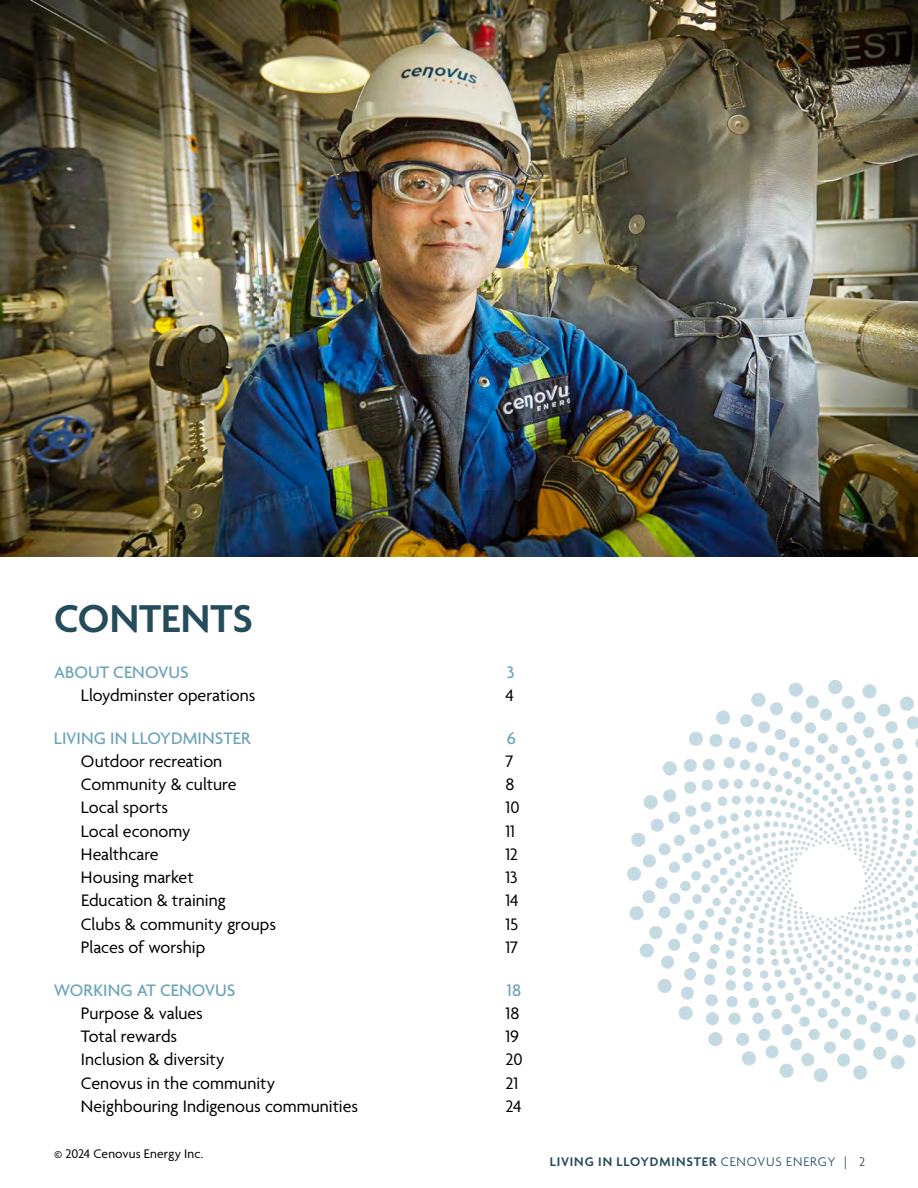
<style>
.page{position:relative;width:918px;height:1188px;background:#fff}
.page>*{position:absolute;margin:0;border:0;box-sizing:border-box;transform-origin:0 0}
.t1{font:600 42px "Agenda";color:#244c5a}
.t2{font:18px "Agenda";color:#000}
.t3{font:500 18px "Agenda";color:#6ba4b8}
.t4{font:600 13.5px "Agenda";letter-spacing:.065em;color:#244c5a}
.t5{font:13.5px "Agenda";letter-spacing:.01em;color:#000}
.s1{font-weight:300}
</style>
<div class="page">
<img style="left:0;top:0;width:918px;height:556px">
<img style="left:627px;top:680px;width:291px;height:402px">
<h1 class="t1" style="left:54px;top:596px;width:200px">CONTENTS</h1>
<p class="t3" style="left:54px;top:662px;width:136px">ABOUT CENOVUS</p>
<p class="t3" style="left:507px;top:662px;width:9px">3</p>
<p class="t2" style="left:81px;top:685px;width:176px">Lloydminster operations</p>
<p class="t2" style="left:505px;top:685px;width:10px">4</p>
<p class="t3" style="left:54px;top:728px;width:198px">LIVING IN LLOYDMINSTER</p>
<p class="t3" style="left:507px;top:728px;width:11px">6</p>
<p class="t2" style="left:81px;top:751px;width:143px">Outdoor recreation</p>
<p class="t2" style="left:505px;top:751px;width:10px">7</p>
<p class="t2" style="left:81px;top:775px;width:157px">Community &amp; culture</p>
<p class="t2" style="left:505px;top:775px;width:11px">8</p>
<p class="t2" style="left:81px;top:798px;width:89px">Local sports</p>
<p class="t2" style="left:505px;top:798px;width:16px">10</p>
<p class="t2" style="left:81px;top:821px;width:111px">Local economy</p>
<p class="t2" style="left:505px;top:821px;width:11px">11</p>
<p class="t2" style="left:81px;top:844px;width:79px">Healthcare</p>
<p class="t2" style="left:505px;top:844px;width:14px">12</p>
<p class="t2" style="left:81px;top:868px;width:114px">Housing market</p>
<p class="t2" style="left:505px;top:868px;width:14px">13</p>
<p class="t2" style="left:81px;top:891px;width:146px">Education &amp; training</p>
<p class="t2" style="left:505px;top:891px;width:15px">14</p>
<p class="t2" style="left:81px;top:914px;width:197px">Clubs &amp; community groups</p>
<p class="t2" style="left:505px;top:914px;width:14px">15</p>
<p class="t2" style="left:81px;top:937px;width:126px">Places of worship</p>
<p class="t2" style="left:505px;top:937px;width:14px">17</p>
<p class="t3" style="left:54px;top:980px;width:183px">WORKING AT CENOVUS</p>
<p class="t3" style="left:507px;top:980px;width:16px">18</p>
<p class="t2" style="left:81px;top:1003px;width:123px">Purpose &amp; values</p>
<p class="t2" style="left:505px;top:1003px;width:15px">18</p>
<p class="t2" style="left:81px;top:1027px;width:98px">Total rewards</p>
<p class="t2" style="left:505px;top:1027px;width:15px">19</p>
<p class="t2" style="left:81px;top:1050px;width:145px">Inclusion &amp; diversity</p>
<p class="t2" style="left:505px;top:1050px;width:19px">20</p>
<p class="t2" style="left:81px;top:1073px;width:196px">Cenovus in the community</p>
<p class="t2" style="left:505px;top:1073px;width:14px">21</p>
<p class="t2" style="left:81px;top:1096px;width:279px">Neighbouring Indigenous communities</p>
<p class="t2" style="left:505px;top:1096px;width:18px">24</p>
<p class="t5" style="left:54px;top:1146px;width:151px">© 2024 Cenovus Energy Inc.</p>
<p class="t4" style="left:550px;top:1154px;width:317px">LIVING IN LLOYDMINSTER <span class="s1">CENOVUS ENERGY | 2</span></p>
</div>
